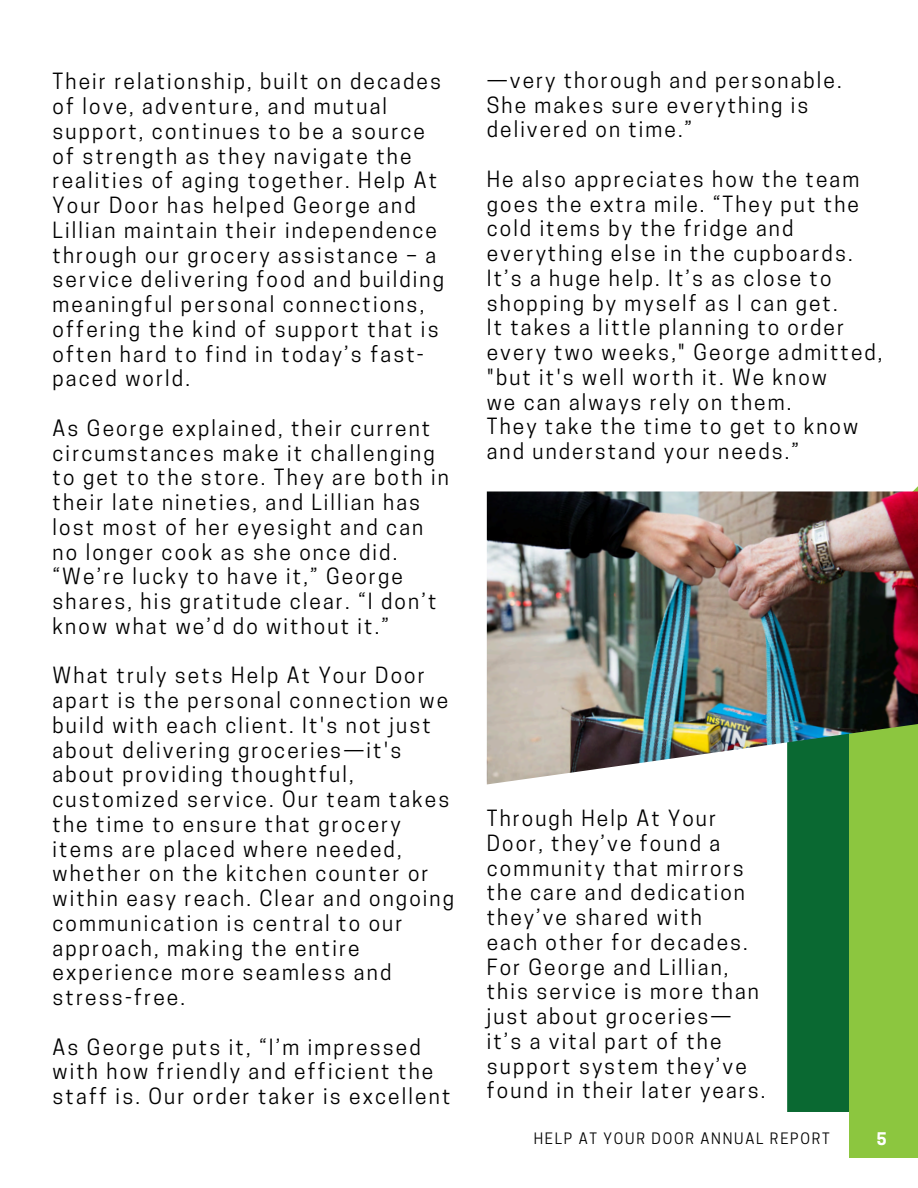
<style>
.page{position:relative;width:918px;height:1188px;background:#fff}
.page>*{position:absolute;margin:0;border:0;box-sizing:border-box;transform-origin:0 0}
.t1{font:21px/24.8px "Cooper Hewitt";letter-spacing:.1em;color:#000}
.t2{font:700 16.35px "Cooper Hewitt";color:#fff}
.t3{font:14.85px "Cooper Hewitt";letter-spacing:.12em;color:#000}
</style>
<div class="page">
<div style="left:787px;top:784px;width:62px;height:328px;background:#0a6932"></div>
<div style="left:849px;top:486px;width:69px;height:671px;background:#8cc63f"></div>
<img style="left:487px;top:491px;width:431px;height:293px">
<h1 class="t1" style="left:53px;top:72px;width:393px">Their relationship, built on decades of love, adventure, and mutual support, continues to be a source of strength as they navigate the realities of aging together. Help At<br>Your Door has helped George and<br>Lillian maintain their independence through our grocery assistance – a service delivering food and building meaningful personal connections, offering the kind of support that is often hard to find in today’s fast&shy;paced world.</h1>
<h1 class="t1" style="left:53px;top:418px;width:398px">As George explained, their current circumstances make it challenging to get to the store. They are both in their late nineties, and Lillian has lost most of her eyesight and can no longer cook as she once did. “We’re lucky to have it,” George shares, his gratitude clear. “I don’t know what we’d do without it.”</h1>
<h1 class="t1" style="left:53px;top:666px;width:403px">What truly sets Help At Your Door apart is the personal connection we build with each client. It's not just about delivering groceries—it's about providing thoughtful, customized service. Our team takes the time to ensure that grocery items are placed where needed, whether on the kitchen counter or within easy reach. Clear and ongoing communication is central to our approach, making the entire experience more seamless and stress-free.</h1>
<h1 class="t1" style="left:53px;top:1037px;width:399px">As George puts it, “I’m impressed with how friendly and efficient the staff is. Our order taker is excellent</h1>
<p class="t1" style="left:487px;top:70px;width:356px">—very thorough and personable.<br>She makes sure everything is delivered on time.”</p>
<h1 class="t1" style="left:487px;top:169px;width:397px">He also appreciates how the team goes the extra mile. “They put the cold items by the fridge and everything else in the cupboards.<br>It’s a huge help. It’s as close to shopping by myself as I can get.<br>It takes a little planning to order every two weeks," George admitted, "but it's well worth it. We know<br>we can always rely on them.<br>They take the time to get to know and understand your needs.”</h1>
<p class="t1" style="left:487px;top:808px;width:280px">Through Help At Your<br>Door, they’ve found a community that mirrors the care and dedication they’ve shared with<br>each other for decades.<br>For George and Lillian, this service is more than just about groceries— it’s a vital part of the support system they’ve found in their later years.</p>
<h1 class="t3" style="left:534px;top:1133px;width:298px">HELP AT YOUR DOOR ANNUAL REPORT</h1>
<p class="t2" style="left:877px;top:1133px;width:11px">5</p>
</div>
